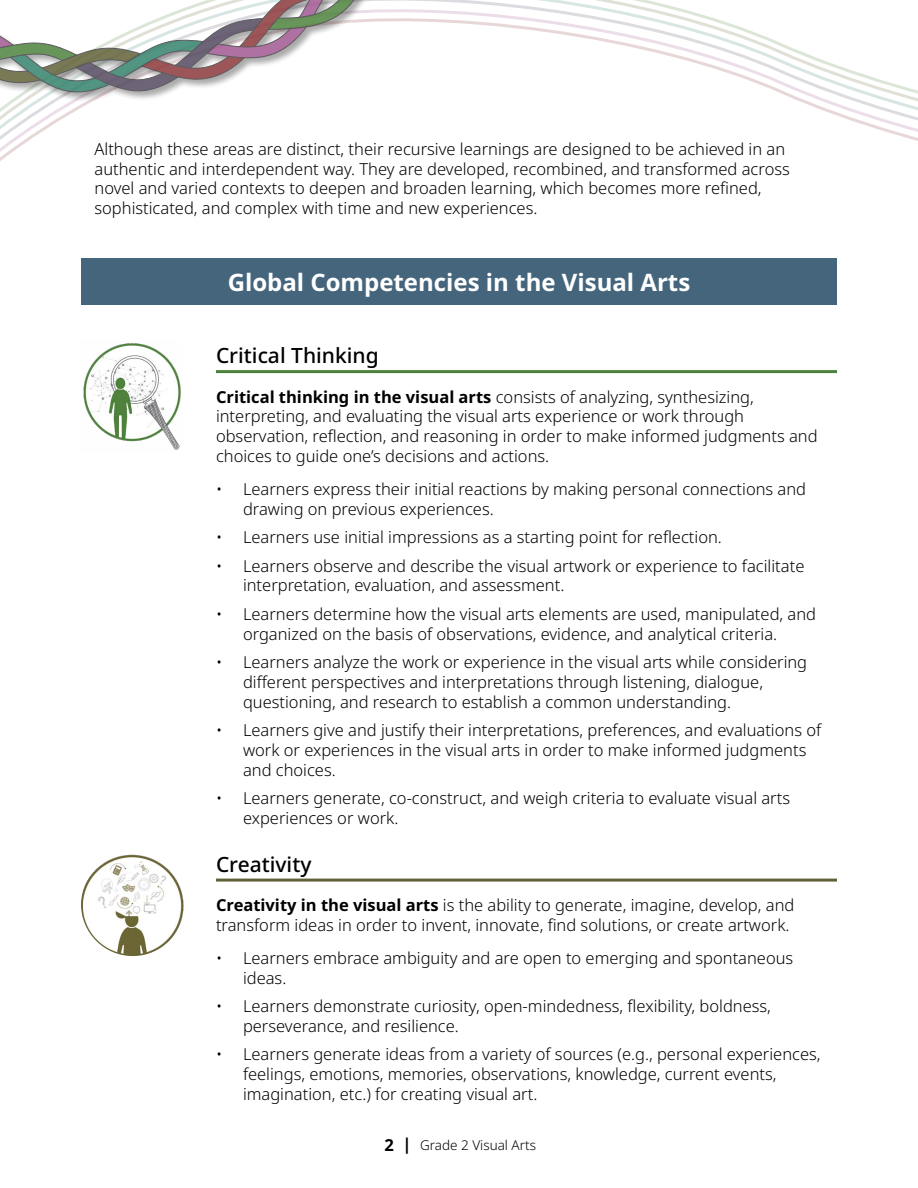
<style>
.page{position:relative;width:918px;height:1188px;background:#fff}
.page>*{position:absolute;margin:0;border:0;box-sizing:border-box;transform-origin:0 0}
.H2_White{font:700 24px "Noto Sans";color:#fff}
.H3_Competency_critical_thinking{font:500 21px "Noto Sans";color:#000}
.H3_Competency_creativity{font:500 21px "Noto Sans";color:#000}
.Paragraph{font:300 16.5px/19.8px "Noto Sans";color:#000}
.Paragraph_Comepetencies{font:300 16.5px/19.8px "Noto Sans";color:#000}
.t1{font:300 13.5px "Noto Sans";color:#000}
.s1{font-weight:700}
.s2{font-weight:700;font-size:16.5px}
</style>
<div class="page">
<svg style="left:0;top:0;width:918px;height:161px"></svg>
<div style="left:0;top:0;width:515px;height:102px;background:#000;opacity:.4"></div>
<svg style="left:0;top:0;width:407px;height:96px"></svg>
<div style="left:81px;top:258px;width:756px;height:46px;background:#45657d"></div>
<hr style="left:216px;top:370px;width:621px;height:3px;background:#4d823c">
<hr style="left:216px;top:879px;width:621px;height:3px;background:#616138">
<img style="left:83px;top:343px;width:98px;height:107px">
<img style="left:81px;top:854px;width:103px;height:102px">
<p class="Paragraph" style="left:94px;top:139px;width:697px">Although these areas are distinct, their recursive learnings are designed to be achieved in an authentic and interdependent way. They are developed, recombined, and transformed across novel and varied contexts to deepen and broaden learning, which becomes more refined, sophisticated, and complex with time and new experiences.</p>
<h2 class="H2_White" style="left:228px;top:265px;width:464px">Global Competencies in the Visual Arts</h2>
<h3 class="H3_Competency_critical_thinking" style="left:216px;top:341px;width:164px">Critical Thinking</h3>
<p class="Paragraph_Comepetencies" style="left:216px;top:387px;width:603px"><span class="s1">Critical thinking in the visual arts</span> consists of analyzing, synthesizing, interpreting, and evaluating the visual arts experience or work through observation, reflection, and reasoning in order to make informed judgments and choices to guide one’s decisions and actions.</p>
<p class="Paragraph" style="left:243px;top:479px;width:565px;text-indent:-27px">• Learners express their initial reactions by making personal connections and drawing on previous experiences.</p>
<p class="Paragraph" style="left:216px;top:528px;width:507px">• Learners use initial impressions as a starting point for reflection.</p>
<p class="Paragraph" style="left:243px;top:556px;width:563px;text-indent:-27px">• Learners observe and describe the visual artwork or experience to facilitate interpretation, evaluation, and assessment.</p>
<p class="Paragraph" style="left:243px;top:604px;width:575px;text-indent:-27px">• Learners determine how the visual arts elements are used, manipulated, and organized on the basis of observations, evidence, and analytical criteria.</p>
<p class="Paragraph" style="left:243px;top:653px;width:566px;text-indent:-27px">• Learners analyze the work or experience in the visual arts while considering different perspectives and interpretations through listening, dialogue, questioning, and research to establish a common understanding.</p>
<p class="Paragraph" style="left:243px;top:721px;width:580px;text-indent:-27px">• Learners give and justify their interpretations, preferences, and evaluations of work or experiences in the visual arts in order to make informed judgments and choices.</p>
<p class="Paragraph" style="left:243px;top:789px;width:549px;text-indent:-27px">• Learners generate, co-construct, and weigh criteria to evaluate visual arts experiences or work.</p>
<h3 class="H3_Competency_creativity" style="left:216px;top:849px;width:97px">Creativity</h3>
<p class="Paragraph_Comepetencies" style="left:216px;top:896px;width:580px"><span class="s1">Creativity in the visual arts</span> is the ability to generate, imagine, develop, and transform ideas in order to invent, innovate, find solutions, or create artwork.</p>
<p class="Paragraph" style="left:243px;top:948px;width:552px;text-indent:-27px">• Learners embrace ambiguity and are open to emerging and spontaneous ideas.</p>
<p class="Paragraph" style="left:243px;top:997px;width:530px;text-indent:-27px">• Learners demonstrate curiosity, open-mindedness, flexibility, boldness, perseverance, and resilience.</p>
<p class="Paragraph" style="left:243px;top:1045px;width:579px;text-indent:-27px">• Learners generate ideas from a variety of sources (e.g., personal experiences, feelings, emotions, memories, observations, knowledge, current events, imagination, etc.) for creating visual art.</p>
<p class="t1" style="left:384px;top:1135px;width:153px"><span class="s2">2 |</span> Grade 2 Visual Arts</p>
</div>
